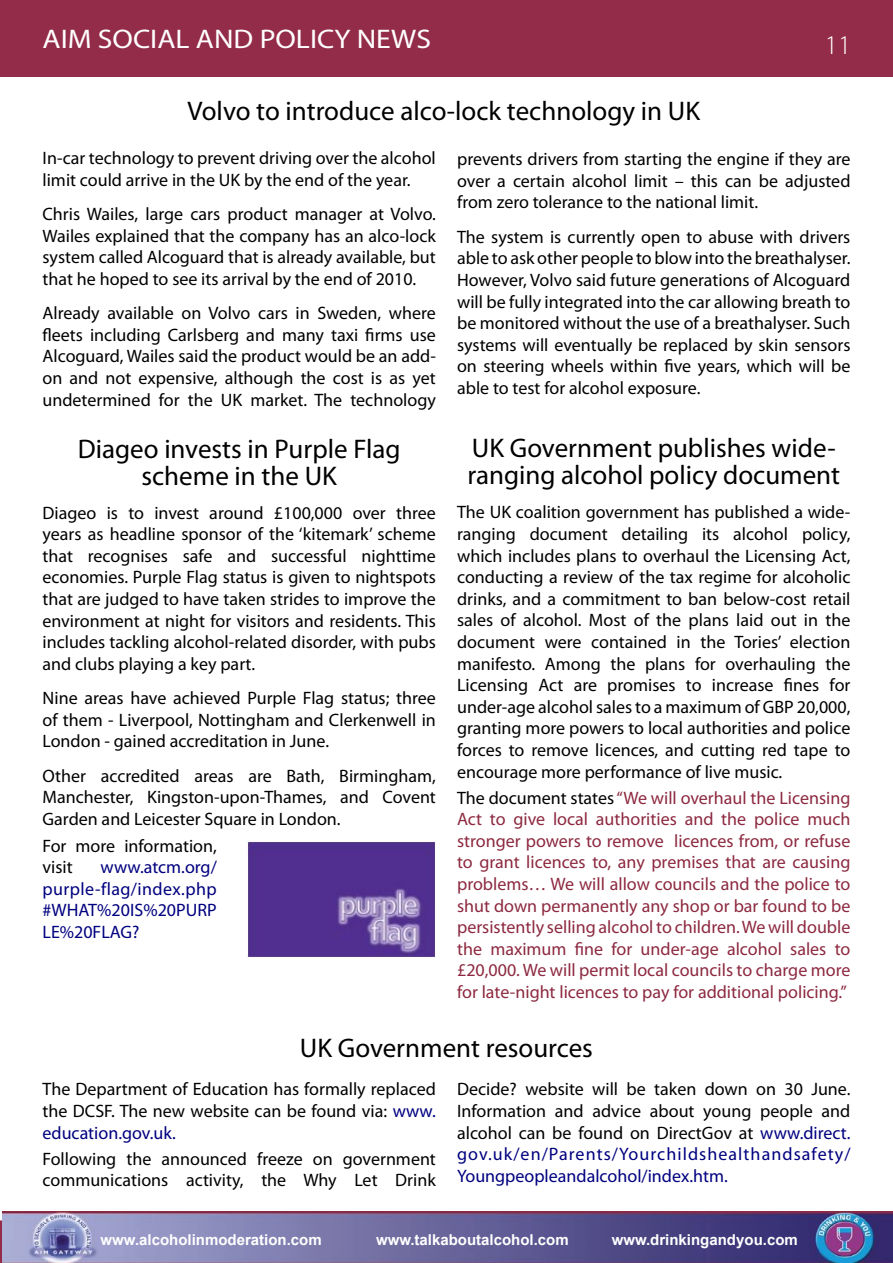
<style>
.page{position:relative;width:893px;height:1263px;background:#fff}
.page>*{position:absolute;margin:0;border:0;box-sizing:border-box;transform-origin:0 0}
.t1{font:27px/27px "Myriad Pro";color:#000}
.t2{font:27px "Myriad Pro";color:#fff;scale:1.1 1}
.t3{font:300 27px "Myriad Pro";color:#fff}
.t4{font:18px/21.6px "Myriad Pro";color:#000;text-align:justify}
.t5{font:18px/21.6px "Myriad Pro";color:#8d2940;text-align:justify}
.t6{font:18px/21.6px "Myriad Pro";letter-spacing:.005em;color:#000080;text-align:justify}
.t7{font:700 15px "Arial";color:#fff}
.s1{color:#000}
.s2{color:#000080}
</style>
<div class="page">
<div style="left:0;top:0;width:893px;height:77px;background:#932c49"></div>
<img style="left:3px;top:1211px;width:890px;height:52px">
<img style="left:247px;top:840px;width:189px;height:117px">
<h1 class="t2" style="left:43px;top:22px;width:355px">AIM SOCIAL AND POLICY NEWS</h1>
<h1 class="t1" style="left:188px;top:97px;width:514px">Volvo to introduce alco-lock technology in UK</h1>
<h1 class="t3" style="left:825px;top:29px;width:28px">11</h1>
<p class="t4" style="left:43px;top:147px;width:395px">In-car technology to prevent driving over the alcohol limit could arrive in the UK by the end of the year.</p>
<p class="t4" style="left:43px;top:203px;width:395px">Chris Wailes, large cars product manager at Volvo.<br>Wailes explained that the company has an alco-lock system called Alcoguard that is already available, but that he hoped to see its arrival by the end of 2010.</p>
<p class="t4" style="left:43px;top:302px;width:395px">Already available on Volvo cars in Sweden, where fleets including Carlsberg and many taxi firms use Alcoguard, Wailes said the product would be an add&shy;on and not expensive, although the cost is as yet undetermined for the UK market. The technology</p>
<h1 class="t1" style="left:78px;top:435px;width:324px;text-align:center">Diageo invests in Purple Flag scheme in the UK</h1>
<p class="t4" style="left:43px;top:501px;width:395px">Diageo is to invest around £100,000 over three years as headline sponsor of the ‘kitemark’ scheme that recognises safe and successful nighttime economies. Purple Flag status is given to nightspots that are judged to have taken strides to improve the environment at night for visitors and residents. This includes tackling alcohol-related disorder, with pubs and clubs playing a key part.</p>
<p class="t4" style="left:43px;top:687px;width:395px">Nine areas have achieved Purple Flag status; three of them - Liverpool, Nottingham and Clerkenwell in London - gained accreditation in June.</p>
<p class="t4" style="left:43px;top:764px;width:395px">Other accredited areas are Bath, Birmingham, Manchester, Kingston-upon-Thames, and Covent Garden and Leicester Square in London.</p>
<p class="t4" style="left:43px;top:834px;width:176px">For more information, visit</p>
<p class="t6" style="left:43px;top:856px;width:176px;text-indent:58px">www.atcm.org/ purple-flag/index.php #WHAT%20IS%20PURP LE%20FLAG?</p>
<p class="t4" style="left:457px;top:148px;width:395px">prevents drivers from starting the engine if they are over a certain alcohol limit – this can be adjusted from zero tolerance to the national limit.</p>
<p class="t4" style="left:457px;top:226px;width:395px">The system is currently open to abuse with drivers able to ask other people to blow into the breathalyser.<br>However, Volvo said future generations of Alcoguard will be fully integrated into the car allowing breath to be monitored without the use of a breathalyser. Such systems will eventually be replaced by skin sensors on steering wheels within five years, which will be able to test for alcohol exposure.</p>
<h1 class="t1" style="left:467px;top:434px;width:374px">UK Government publishes wide&shy;ranging alcohol policy document</h1>
<p class="t4" style="left:457px;top:501px;width:395px">The UK coalition government has published a wide&shy;ranging document detailing its alcohol policy, which includes plans to overhaul the Licensing Act, conducting a review of the tax regime for alcoholic drinks, and a commitment to ban below-cost retail sales of alcohol. Most of the plans laid out in the document were contained in the Tories’ election manifesto. Among the plans for overhauling the Licensing Act are promises to increase fines for under-age alcohol sales to a maximum of GBP 20,000, granting more powers to local authorities and police forces to remove licences, and cutting red tape to encourage more performance of live music.</p>
<p class="t5" style="left:457px;top:786px;width:395px"><span class="s1">The document states</span> “We will overhaul the Licensing Act to give local authorities and the police much stronger powers to remove licences from, or refuse to grant licences to, any premises that are causing problems… We will allow councils and the police to shut down permanently any shop or bar found to be persistently selling alcohol to children. We will double the maximum fine for under-age alcohol sales to £20,000. We will permit local councils to charge more for late-night licences to pay for additional policing.”</p>
<h1 class="t1" style="left:300px;top:1034px;width:294px">UK Government resources</h1>
<p class="t4" style="left:43px;top:1078px;width:395px">The Department of Education has formally replaced the DCSF. The new website can be found via: <span class="s2">www. education.gov.uk.</span></p>
<p class="t4" style="left:43px;top:1147px;width:395px">Following the announced freeze on government communications activity, the Why Let Drink</p>
<p class="t4" style="left:457px;top:1078px;width:395px">Decide? website will be taken down on 30 June.<br>Information and advice about young people and alcohol can be found on DirectGov at <span class="s2">www.direct. gov.uk/en/Parents/Yourchildshealthandsafety/ Youngpeopleandalcohol/index.htm.</span></p>
<p class="t7" style="left:101px;top:1231px;width:223px">www.alcoholinmoderation.com</p>
<p class="t7" style="left:376px;top:1231px;width:194px">www.talkaboutalcohol.com</p>
<p class="t7" style="left:612px;top:1231px;width:188px">www.drinkingandyou.com</p>
</div>
